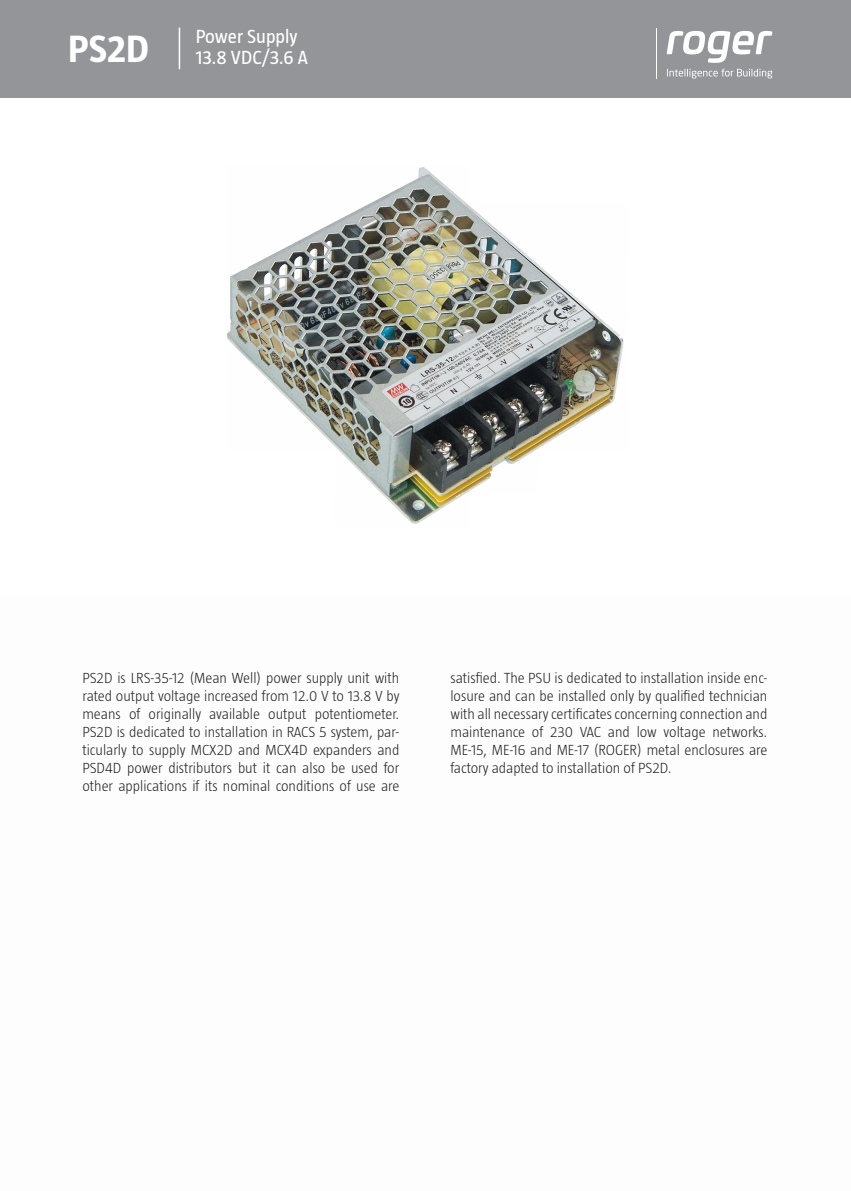
<style>
.page{position:relative;width:851px;height:1191px;background:#fff}
.page>*{position:absolute;margin:0;border:0;box-sizing:border-box;transform-origin:0 0}
.t1{font:700 39px "Taz";color:#fff}
.t2{font:19.5px/21px "Taz";color:#fff}
.t3{font:300 15px/18px "Taz";color:#231f20;text-align:justify}
</style>
<div class="page">
<img style="left:226px;top:167px;width:398px;height:357px">
<div style="left:0;top:0;width:850px;height:98px;background:#939598"></div>
<hr style="left:179px;top:28px;width:1px;height:41px;background:#fff">
<hr style="left:655px;top:28px;width:1px;height:51px;background:#fff">
<svg style="left:667px;top:69px;width:105px;height:9px"></svg>
<svg style="left:666px;top:31px;width:106px;height:32px"></svg>
<h1 class="t1" style="left:68px;top:27px;width:82px">PS2D</h1>
<h2 class="t2" style="left:196px;top:26px;width:114px">Power Supply<br>13.8 VDC/3.6 A</h2>
<p class="t3" style="left:82px;top:668px;width:318px">PS2D is LRS-35-12 (Mean Well) power supply unit with rated output voltage increased from 12.0 V to 13.8 V by means of originally available output potentiometer.<br>PS2D is dedicated to installation in RACS 5 system, par&shy;ticularly to supply MCX2D and MCX4D expanders and PSD4D power distributors but it can also be used for other applications if its nominal conditions of use are</p>
<p class="t3" style="left:450px;top:668px;width:318px">satisfied. The PSU is dedicated to installation inside enc&shy;losure and can be installed only by qualified technician with all necessary certificates concerning connection and maintenance of 230 VAC and low voltage networks.<br>ME-15, ME-16 and ME-17 (ROGER) metal enclosures are factory adapted to installation of PS2D.</p>
</div>
